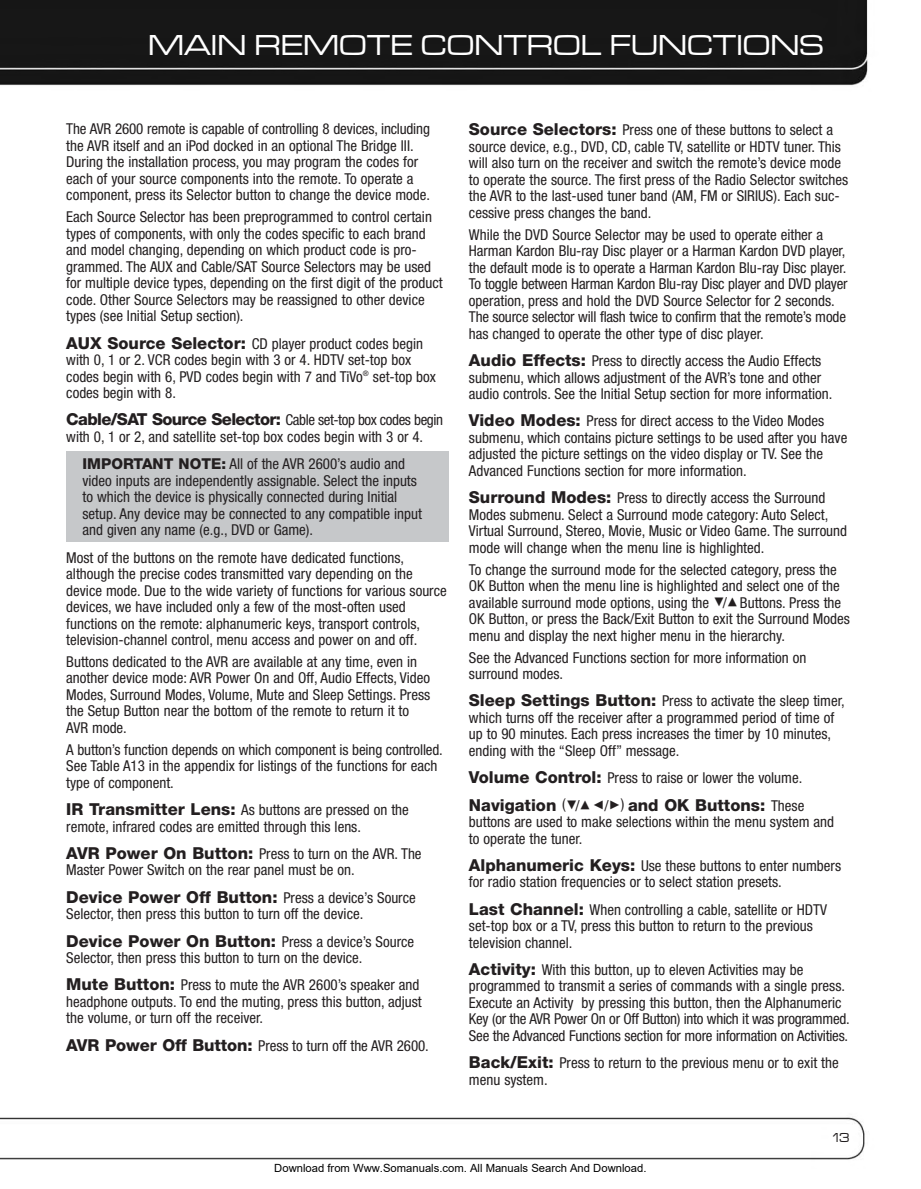
<style>
.page{position:relative;width:921px;height:1189px;background:#fff}
.page>*{position:absolute;margin:0;border:0;box-sizing:border-box;transform-origin:0 0}
.t1{font:30px "Microgramma EF Medium Extend";color:#fff}
.t2{font:800 16.5px "Helvetica Neue";color:#231f20}
.t3{font:condensed 15px/16.5px "Helvetica Neue";color:#231f20}
.t4{font:13.5px "Microgramma EF Medium Extend";color:#231f20;scale:.9 1}
.t5{font:11.25px "Arial";color:#000}
.s1{font-weight:800;font-stretch:normal;font-size:16.5px}
.s2{font-weight:800;font-stretch:normal}
.s3{font-weight:400;font-stretch:condensed;font-size:15px}
</style>
<div class="page">
<div style="left:0;top:0;width:868px;height:86px;background:#171717"></div>
<img style="left:0;top:1117px;width:865px;height:43px">
<div style="left:66px;top:451px;width:382px;height:91px;background:#c6c8ca"></div>
<h1 class="t1" style="left:148px;top:36px;width:677px">MAIN REMOTE CONTROL FUNCTIONS</h1>
<p class="t3" style="left:66px;top:122px;width:365px">The AVR 2600 remote is capable of controlling 8 devices, including the AVR itself and an iPod docked in an optional The Bridge III.<br>During the installation process, you may program the codes for each of your source components into the remote. To operate a component, press its Selector button to change the device mode.</p>
<p class="t3" style="left:66px;top:210px;width:378px">Each Source Selector has been preprogrammed to control certain types of components, with only the codes specific to each brand and model changing, depending on which product code is pro&shy;grammed. The AUX and Cable/SAT Source Selectors may be used for multiple device types, depending on the first digit of the product code. Other Source Selectors may be reassigned to other device types (see Initial Setup section).</p>
<p class="t3" style="left:66px;top:336px;width:371px"><span class="s1">AUX Source Selector:</span> CD player product codes begin with 0, 1 or 2. VCR codes begin with 3 or 4. HDTV set-top box codes begin with 6, PVD codes begin with 7 and TiVo<sup>®</sup> set-top box codes begin with 8.</p>
<p class="t3" style="left:66px;top:413px;width:378px"><span class="s1">Cable/SAT Source Selector:</span> Cable set-top box codes begin with 0, 1 or 2, and satellite set-top box codes begin with 3 or 4.</p>
<p class="t3" style="left:82px;top:457px;width:341px"><span class="s2">IMPORTANT NOTE:</span> All of the AVR 2600’s audio and video inputs are independently assignable. Select the inputs to which the device is physically connected during Initial setup. Any device may be connected to any compatible input and given any name (e.g., DVD or Game).</p>
<p class="t3" style="left:66px;top:550px;width:382px">Most of the buttons on the remote have dedicated functions, although the precise codes transmitted vary depending on the device mode. Due to the wide variety of functions for various source devices, we have included only a few of the most-often used functions on the remote: alphanumeric keys, transport controls, television-channel control, menu access and power on and off.</p>
<p class="t3" style="left:66px;top:655px;width:365px">Buttons dedicated to the AVR are available at any time, even in another device mode: AVR Power On and Off, Audio Effects, Video Modes, Surround Modes, Volume, Mute and Sleep Settings. Press the Setup Button near the bottom of the remote to return it to AVR mode.</p>
<p class="t3" style="left:66px;top:742px;width:378px">A button’s function depends on which component is being controlled.<br>See Table A13 in the appendix for listings of the functions for each type of component.</p>
<p class="t3" style="left:66px;top:803px;width:344px"><span class="s1">IR Transmitter Lens:</span> As buttons are pressed on the remote, infrared codes are emitted through this lens.</p>
<p class="t3" style="left:66px;top:847px;width:357px"><span class="s1">AVR Power On Button:</span> Press to turn on the AVR. The<br>Master Power Switch on the rear panel must be on.</p>
<p class="t2" style="left:66px;top:891px;width:351px">Device Power Off Button: <span class="s3">Press a device’s Source</span></p>
<p class="t3" style="left:66px;top:907px;width:298px">Selector, then press this button to turn off the device.</p>
<p class="t2" style="left:66px;top:935px;width:349px">Device Power On Button: <span class="s3">Press a device’s Source</span></p>
<p class="t3" style="left:66px;top:945px;width:354px;line-height:27.3px">Selector, then press this button to turn on the device.<br><span class="s1">Mute Button:</span> Press to mute the AVR 2600’s speaker and</p>
<p class="t3" style="left:66px;top:994px;width:357px">headphone outputs. To end the muting, press this button, adjust the volume, or turn off the receiver.</p>
<p class="t3" style="left:66px;top:1038px;width:364px"><span class="s1">AVR Power Off Button:</span> Press to turn off the AVR 2600.</p>
<p class="t3" style="left:469px;top:123px;width:380px"><span class="s1">Source Selectors:</span> Press one of these buttons to select a source device, e.g., DVD, CD, cable TV, satellite or HDTV tuner. This will also turn on the receiver and switch the remote’s device mode to operate the source. The first press of the Radio Selector switches the AVR to the last-used tuner band (AM, FM or SIRIUS). Each suc&shy;cessive press changes the band.</p>
<p class="t3" style="left:469px;top:228px;width:380px">While the DVD Source Selector may be used to operate either a Harman Kardon Blu-ray Disc player or a Harman Kardon DVD player, the default mode is to operate a Harman Kardon Blu-ray Disc player.<br>To toggle between Harman Kardon Blu-ray Disc player and DVD player operation, press and hold the DVD Source Selector for 2 seconds.<br>The source selector will flash twice to confirm that the remote’s mode has changed to operate the other type of disc player.</p>
<p class="t3" style="left:469px;top:354px;width:365px"><span class="s1">Audio Effects:</span> Press to directly access the Audio Effects submenu, which allows adjustment of the AVR’s tone and other audio controls. See the Initial Setup section for more information.</p>
<p class="t3" style="left:469px;top:414px;width:380px"><span class="s1">Video Modes:</span> Press for direct access to the Video Modes submenu, which contains picture settings to be used after you have adjusted the picture settings on the video display or TV. See the Advanced Functions section for more information.</p>
<p class="t3" style="left:469px;top:491px;width:379px"><span class="s1">Surround Modes:</span> Press to directly access the Surround Modes submenu. Select a Surround mode category: Auto Select, Virtual Surround, Stereo, Movie, Music or Video Game. The surround mode will change when the menu line is highlighted.</p>
<p class="t3" style="left:469px;top:562px;width:382px">To change the surround mode for the selected category, press the OK Button when the menu line is highlighted and select one of the available surround mode options, using the / Buttons. Press the OK Button, or press the Back/Exit Button to exit the Surround Modes menu and display the next higher menu in the hierarchy.</p>
<p class="t3" style="left:469px;top:650px;width:339px">See the Advanced Functions section for more information on surround modes.</p>
<p class="t3" style="left:469px;top:694px;width:377px"><span class="s1">Sleep Settings Button:</span> Press to activate the sleep timer, which turns off the receiver after a programmed period of time of up to 90 minutes. Each press increases the timer by 10 minutes, ending with the “Sleep Off” message.</p>
<p class="t3" style="left:469px;top:771px;width:335px"><span class="s1">Volume Control:</span> Press to raise or lower the volume.</p>
<p class="t2" style="left:469px;top:799px;width:112px">Navigation <span class="s3">( /</span></p>
<p class="t2" style="left:604px;top:799px;width:201px"><span class="s3">/</span>✓<span class="s3">)</span> and OK Buttons: <span class="s3">These</span></p>
<p class="t3" style="left:469px;top:815px;width:366px">buttons are used to make selections within the menu system and to operate the tuner.</p>
<p class="t3" style="left:469px;top:858px;width:373px"><span class="s1">Alphanumeric Keys:</span> Use these buttons to enter numbers for radio station frequencies or to select station presets.</p>
<p class="t3" style="left:469px;top:902px;width:359px"><span class="s1">Last Channel:</span> When controlling a cable, satellite or HDTV set-top box or a TV, press this button to return to the previous television channel.</p>
<p class="t3" style="left:469px;top:963px;width:382px"><span class="s1">Activity:</span> With this button, up to eleven Activities may be programmed to transmit a series of commands with a single press.<br>Execute an Activity by pressing this button, then the Alphanumeric Key (or the AVR Power On or Off Button) into which it was programmed.<br>See the Advanced Functions section for more information on Activities.</p>
<p class="t3" style="left:469px;top:1056px;width:371px"><span class="s1">Back/Exit:</span> Press to return to the previous menu or to exit the menu system.</p>
<p class="t4" style="left:832px;top:1133px;width:20px">13</p>
<p class="t5" style="left:274px;top:1161px;width:373px">Download from Www.Somanuals.com. All Manuals Search And Download.</p>
</div>
